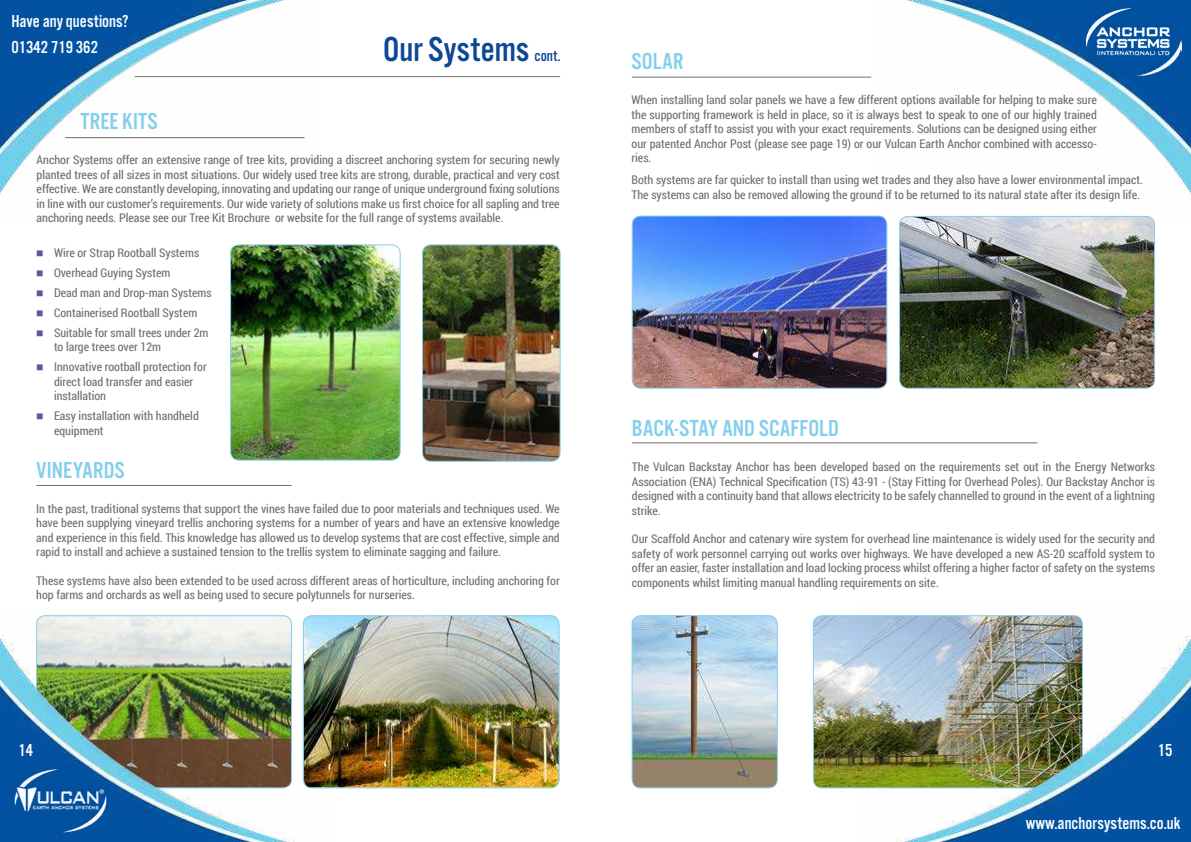
<style>
.page{position:relative;width:1191px;height:842px;background:#fff}
.page>*{position:absolute;margin:0;border:0;box-sizing:border-box;transform-origin:0 0}
.t1{font:36px "Alternate Got No 3 D";letter-spacing:.005em;color:#0d4895}
.t2{font:24px "Alternate Got No 3 D";color:#84cfec}
.t3{font:18px/26px "Alternate Got No 3 D";color:#fff}
.t4{font:16px "Alternate Got No 3 D";color:#0d4895}
.t5{font:12px/14.4px "Roboto Condensed";color:#6f6f6e}
</style>
<div class="page">
<hr style="left:36px;top:485px;width:256px;height:1px;background:#6f6f6e">
<hr style="left:135px;top:76px;width:425px;height:1px;background:#6f6f6e">
<img style="left:632px;top:216px;width:255px;height:172px">
<div style="left:632px;top:216px;width:255px;height:173px;border:1px solid #84cfec;border-radius:9px"></div>
<img style="left:901px;top:222px;width:253px;height:166px">
<div style="left:899px;top:216px;width:256px;height:173px;border:1px solid #84cfec;border-radius:9px"></div>
<hr style="left:632px;top:442px;width:405px;height:1px;background:#6f6f6e">
<img style="left:813px;top:616px;width:45px;height:172px">
<img style="left:633px;top:616px;width:144px;height:172px">
<div style="left:631px;top:615px;width:146px;height:173px;border:1px solid #84cfec;border-radius:9px"></div>
<img style="left:334px;top:616px;width:225px;height:171px">
<div style="left:303px;top:615px;width:256px;height:173px;border:1px solid #84cfec;border-radius:9px"></div>
<img style="left:230px;top:245px;width:170px;height:215px">
<div style="left:230px;top:244px;width:170px;height:216px;border:1px solid #84cfec;border-radius:9px"></div>
<img style="left:422px;top:245px;width:138px;height:216px">
<div style="left:422px;top:244px;width:138px;height:218px;border:1px solid #84cfec;border-radius:9px"></div>
<hr style="left:632px;top:77px;width:239px;height:1px;background:#6f6f6e">
<img style="left:872px;top:0;width:319px;height:222px">
<img style="left:0;top:615px;width:334px;height:227px">
<img style="left:1086px;top:9px;width:95px;height:67px">
<img style="left:13px;top:766px;width:95px;height:70px">
<img style="left:0;top:0;width:319px;height:195px">
<img style="left:858px;top:615px;width:333px;height:227px">
<h3 class="t3" style="left:11px;top:9px;width:119px">Have any questions?<br>01342 719 362</h3>
<h1 class="t1" style="left:383px;top:35px;width:147px">Our Systems</h1>
<h3 class="t4" style="left:534px;top:49px;width:27px">cont.</h3>
<h2 class="t2" style="left:80px;top:112px;width:79px">TREE KITS</h2>
<p class="t5" style="left:37px;top:152px;width:525px;text-align:justify">Anchor Systems offer an extensive range of tree kits, providing a discreet anchoring system for securing newly planted trees of all sizes in most situations. Our widely used tree kits are strong, durable, practical and very cost effective. We are constantly developing, innovating and updating our range of unique underground fixing solutions in line with our customer’s requirements. Our wide variety of solutions make us first choice for all sapling and tree anchoring needs. Please see our Tree Kit Brochure or website for the full range of systems available.</p>
<p class="t5" style="left:54px;top:244px;width:159px;line-height:20px">Wire or Strap Rootball Systems<br>Overhead Guying System<br>Dead man and Drop-man Systems<br>Containerised Rootball System<br>Suitable for small trees under 2m</p>
<p class="t5" style="left:54px;top:338px;width:154px;line-height:20px">to large trees over 12m<br>Innovative rootball protection for</p>
<p class="t5" style="left:54px;top:375px;width:141px">direct load transfer and easier installation</p>
<p class="t5" style="left:54px;top:410px;width:146px">Easy installation with handheld equipment</p>
<h2 class="t2" style="left:36px;top:461px;width:90px">VINEYARDS</h2>
<p class="t5" style="left:36px;top:501px;width:525px;text-align:justify">In the past, traditional systems that support the vines have failed due to poor materials and techniques used. We have been supplying vineyard trellis anchoring systems for a number of years and have an extensive knowledge and experience in this field. This knowledge has allowed us to develop systems that are cost effective, simple and rapid to install and achieve a sustained tension to the trellis system to eliminate sagging and failure.</p>
<p class="t5" style="left:36px;top:573px;width:525px">These systems have also been extended to be used across different areas of horticulture, including anchoring for hop farms and orchards as well as being used to secure polytunnels for nurseries.</p>
<h3 class="t3" style="left:18px;top:738px;width:16px">14</h3>
<h2 class="t2" style="left:631px;top:52px;width:54px">SOLAR</h2>
<p class="t5" style="left:631px;top:94px;width:467px;text-align:justify">When installing land solar panels we have a few different options available for helping to make sure the supporting framework is held in place, so it is always best to speak to one of our highly trained members of staff to assist you with your exact requirements. Solutions can be designed using either our patented Anchor Post (please see page 19) or our Vulcan Earth Anchor combined with accesso&shy;ries.</p>
<p class="t5" style="left:631px;top:174px;width:513px">Both systems are far quicker to install than using wet trades and they also have a lower environmental impact.<br>The systems can also be removed allowing the ground if to be returned to its natural state after its design life.</p>
<h2 class="t2" style="left:632px;top:419px;width:209px">BACK-STAY AND SCAFFOLD</h2>
<p class="t5" style="left:632px;top:461px;width:524px;text-align:justify">The Vulcan Backstay Anchor has been developed based on the requirements set out in the Energy Networks Association (ENA) Technical Specification (TS) 43-91 - (Stay Fitting for Overhead Poles). Our Backstay Anchor is designed with a continuity band that allows electricity to be safely channelled to ground in the event of a lightning strike.</p>
<p class="t5" style="left:632px;top:533px;width:524px;text-align:justify">Our Scaffold Anchor and catenary wire system for overhead line maintenance is widely used for the security and safety of work personnel carrying out works over highways. We have developed a new AS-20 scaffold system to offer an easier, faster installation and load locking process whilst offering a higher factor of safety on the systems components whilst limiting manual handling requirements on site.</p>
<h3 class="t3" style="left:1157px;top:738px;width:16px">15</h3>
<h3 class="t3" style="left:1025px;top:811px;width:156px">www.anchorsystems.co.uk</h3>
</div>
